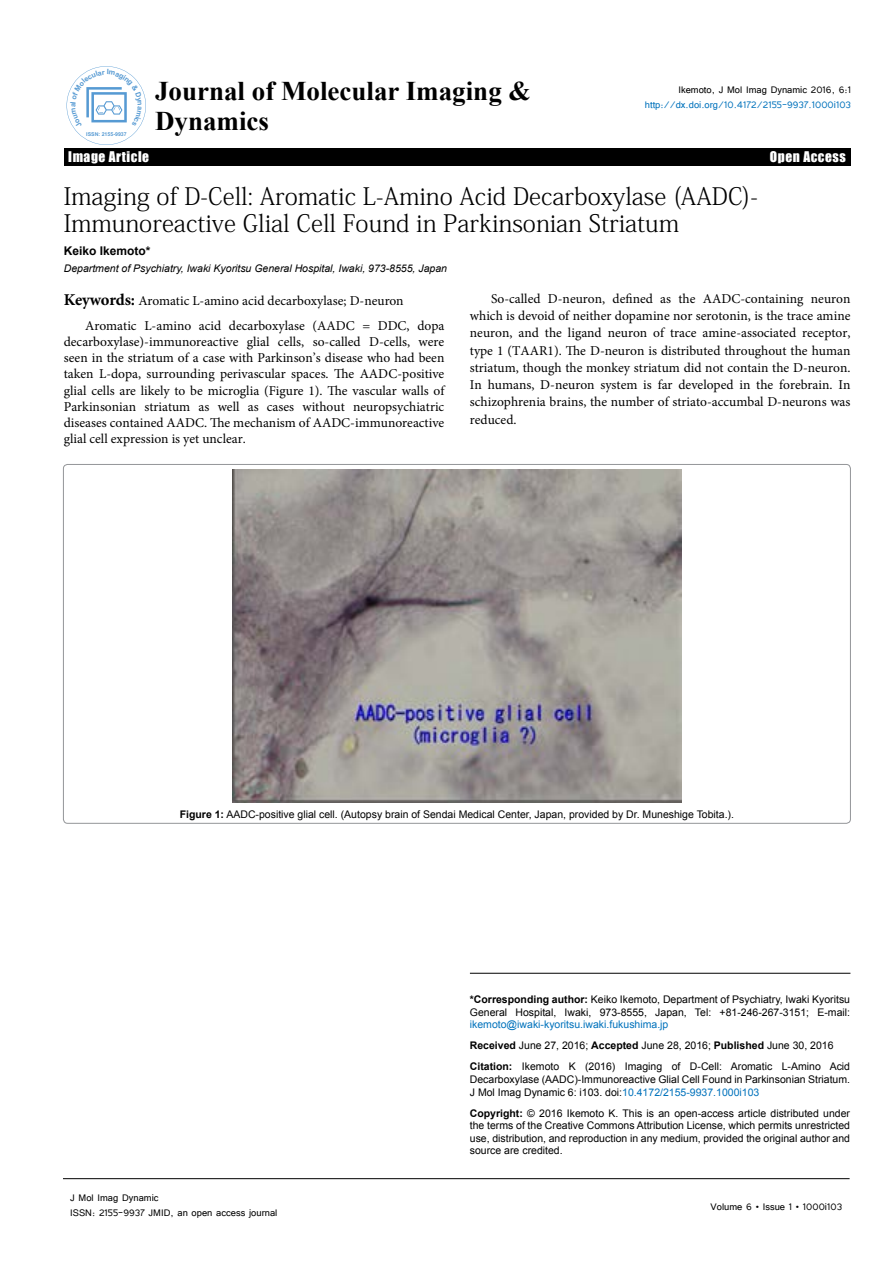
<style>
.page{position:relative;width:893px;height:1263px;background:#fff}
.page>*{position:absolute;margin:0;border:0;box-sizing:border-box;transform-origin:0 0}
.t1{font:700 27px "Times New Roman";color:#000}
.t2{font:24px/27px "Adobe Fangsong Std";color:#000}
.t3{font:16.5px "Impact";letter-spacing:.04em;color:#fff}
.t4{font:13.5px/17.2px "Minion Pro";color:#000;text-align:justify}
.t5{font:13.5px "Impact";letter-spacing:.04em;color:#fff}
.t6{font:12px/14.4px "Tunga";color:#000}
.t7{font:12px "Tunga";color:#0072bc}
.t8{font:700 12px "Arial";color:#000}
.t9{font:10.5px/12.6px "Arial";color:#000}
.t10{font:italic 10.5px "Arial";color:#000}
.t11{font:700 7.2px "Arial";color:#569ad3}
.t12{font:700 5.25px "Arial";color:#569ad3}
.s1{font-weight:700;font-size:16.5px}
.s2{font-weight:700}
.s3{color:#0072bc}
</style>
<div class="page">
<hr style="left:63px;top:1178px;width:787px;height:1px;background:#000">
<div style="left:64px;top:148px;width:786px;height:17px;background:#000"></div>
<hr style="left:470px;top:973px;width:380px;height:1px;background:#000">
<img style="left:232px;top:469px;width:449px;height:333px">
<svg style="left:67px;top:66px;width:79px;height:79px"></svg>
<p class="t11" style="left:68px;top:107px;width:6px;rotate:-90deg">a</p>
<p class="t12" style="left:86px;top:131px;width:42px">ISSN: 2155-9937</p>
<h1 class="t1" style="left:155px;top:72px;width:377px">Journal of Molecular Imaging &amp;</h1>
<h1 class="t1" style="left:155px;top:102px;width:115px">Dynamics</h1>
<p class="t6" style="left:678px;top:82px;width:174px">Ikemoto, J Mol Imag Dynamic 2016, 6:1</p>
<p class="t7" style="left:645px;top:96px;width:208px">http://dx.doi.org/10.4172/2155-9937.1000i103</p>
<p class="t3" style="left:68px;top:140px;width:124px">Research Article</p>
<p class="t3" style="left:753px;top:140px;width:94px">Open Access</p>
<p class="t5" style="left:68px;top:147px;width:82px">Image Article</p>
<p class="t5" style="left:770px;top:146px;width:77px">Open Access</p>
<h2 class="t2" style="left:64px;top:183px;width:696px">Imaging of D-Cell: Aromatic L-Amino Acid Decarboxylase (AADC)-<br>Immunoreactive Glial Cell Found in Parkinsonian Striatum</h2>
<p class="t8" style="left:64px;top:243px;width:88px">Keiko Ikemoto*</p>
<p class="t10" style="left:64px;top:261px;width:385px">Department of Psychiatry, Iwaki Kyoritsu General Hospital, Iwaki, 973-8555, Japan</p>
<p class="t4" style="left:85px;top:288px;width:361px;line-height:24.8px;text-indent:-21px"><span class="s1">Keywords:</span> Aromatic L-amino acid decarboxylase; D-neuron<br>Aromatic L-amino acid decarboxylase (AADC = DDC, dopa</p>
<p class="t4" style="left:64px;top:334px;width:382px;line-height:16.2px">decarboxylase)-immunoreactive glial cells, so-called D-cells, were seen in the striatum of a case with Parkinson’s disease who had been taken L-dopa, surrounding perivascular spaces. The AADC-positive glial cells are likely to be microglia (Figure 1). The vascular walls of Parkinsonian striatum as well as cases without neuropsychiatric diseases contained AADC. The mechanism of AADC-immunoreactive glial cell expression is yet unclear.</p>
<p class="t4" style="left:470px;top:290px;width:382px;text-indent:21px">So-called D-neuron, defined as the AADC-containing neuron which is devoid of neither dopamine nor serotonin, is the trace amine neuron, and the ligand neuron of trace amine-associated receptor, type 1 (TAAR1). The D-neuron is distributed throughout the human striatum, though the monkey striatum did not contain the D-neuron.<br>In humans, D-neuron system is far developed in the forebrain. In schizophrenia brains, the number of striato-accumbal D-neurons was reduced.</p>
<p class="t9" style="left:180px;top:808px;width:556px"><span class="s2">Figure 1:</span> AADC-positive glial cell. (Autopsy brain of Sendai Medical Center, Japan, provided by Dr. Muneshige Tobita.).</p>
<p class="t6" style="left:70px;top:1190px;width:209px">J Mol Imag Dynamic<br>ISSN: 2155-9937 JMID, an open access journal</p>
<p class="t9" style="left:470px;top:993px;width:382px"><span class="s2">*Corresponding author:</span> Keiko Ikemoto, Department of Psychiatry, Iwaki Kyoritsu<br>General Hospital, Iwaki, 973-8555, Japan, Tel: +81-246-267-3151; E-mail:</p>
<p class="t9" style="left:470px;top:1014px;width:382px;line-height:21.1px"><span class="s3">ikemoto@iwaki-kyoritsu.iwaki.fukushima.jp<br></span><span class="s2">Received</span> June 27, 2016; <span class="s2">Accepted</span> June 28, 2016; <span class="s2">Published</span> June 30, 2016<br><span class="s2">Citation:</span> Ikemoto K (2016) Imaging of D-Cell: Aromatic L-Amino Acid</p>
<p class="t9" style="left:470px;top:1073px;width:382px">Decarboxylase (AADC)-Immunoreactive Glial Cell Found in Parkinsonian Striatum.<br>J Mol Imag Dynamic 6: i103. doi:<span class="s3">10.4172/2155-9937.1000i103</span></p>
<p class="t9" style="left:470px;top:1107px;width:382px;text-align:justify"><span class="s2">Copyright:</span> © 2016 Ikemoto K. This is an open-access article distributed under the terms of the Creative Commons Attribution License, which permits unrestricted use, distribution, and reproduction in any medium, provided the original author and source are credited.</p>
<p class="t6" style="left:711px;top:1199px;width:133px">Volume 6 • Issue 1 • 1000i103</p>
</div>
